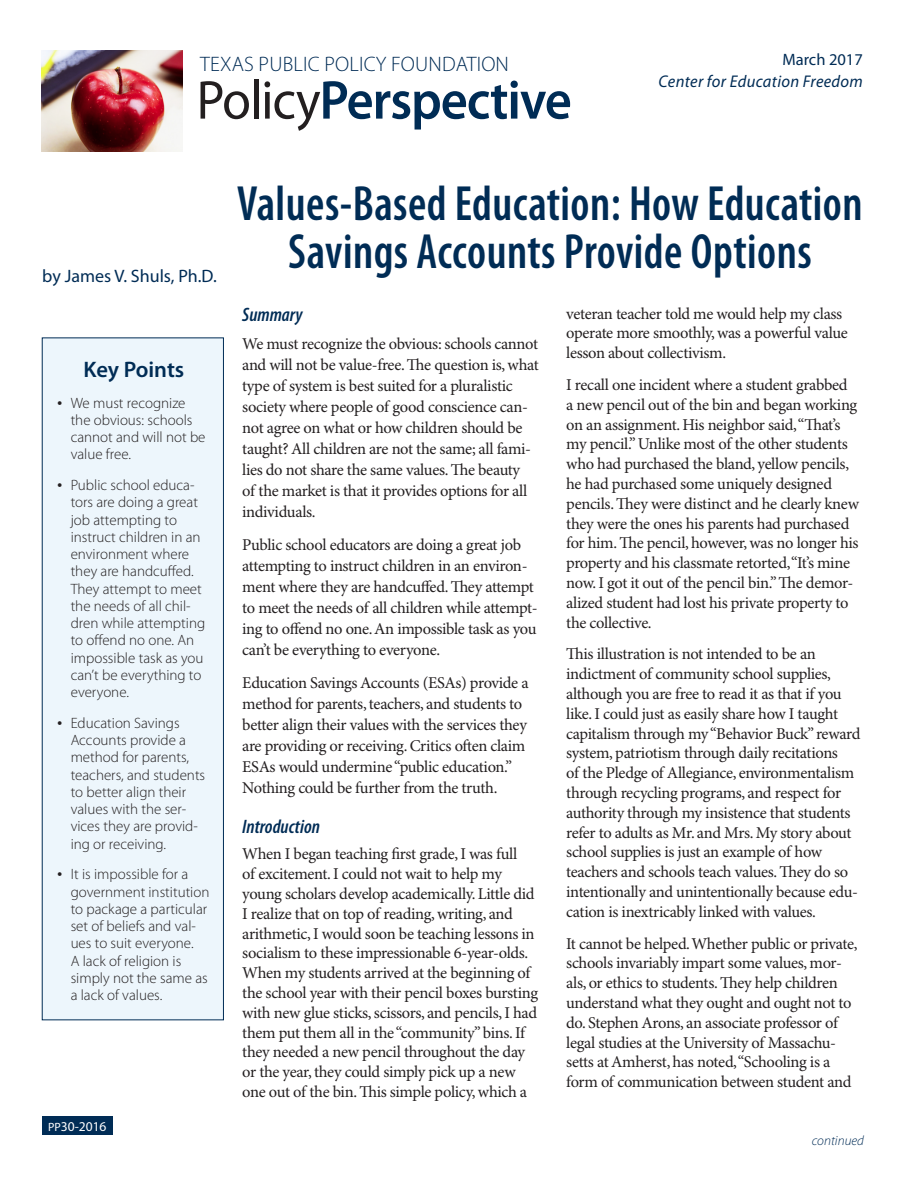
<style>
.page{position:relative;width:918px;height:1188px;background:#fff}
.page>*{position:absolute;margin:0;border:0;box-sizing:border-box;transform-origin:0 0}
.t1{font:600 55.2px "Myriad Pro";letter-spacing:-.02em;color:#002c55;scale:.95 1}
.t2{font:600 condensed 49.8px/48px "Myriad Pro";letter-spacing:.01em;color:#002c55;text-align:center;scale:.93 1}
.t3{font:600 22.5px "Myriad Pro";letter-spacing:-.005em;color:#002c55}
.t4{font:300 21px "Myriad Pro";letter-spacing:.01em;color:#002c55}
.Normal_wrd_7{font:italic 600 condensed 19.5px "Myriad Pro";color:#002c55}
.t5{font:18px "Myriad Pro";color:#002c55}
.t6{font:italic 16.95px "Myriad Pro";letter-spacing:.02em;color:#002c55}
.Normal_wrd_7-2{font:16.5px/19.8px "Minion Pro";letter-spacing:-.02em;color:#231f20}
.t7{font:16.5px "Myriad Pro";color:#002c55}
.t8{font:300 15px/17.2px "Myriad Pro";color:#231f20}
.t9{font:italic 300 13.5px "Myriad Pro";color:#002c55}
.t10{font:13.5px "Myriad Pro";color:#fff}
.s1{font-weight:400;color:#231f20}
.s2{font-family:"Times New Roman";font-weight:400}
.s3{font-size:12px}
</style>
<div class="page">
<div style="left:42px;top:338px;width:182px;height:682px;background:#edf6fc;border:1px solid #002c55"></div>
<img style="left:42px;top:50px;width:141px;height:102px">
<div style="left:42px;top:1117px;width:71px;height:18px;background:#002c55"></div>
<p class="t4" style="left:200px;top:53px;width:310px">TEXAS PUBLIC POLICY FOUNDATION</p>
<p class="t1" style="left:197px;top:65px;width:397px"><span class="s1">Policy</span>Perspective</p>
<p class="t7" style="left:782px;top:50px;width:82px">March 2017</p>
<p class="t6" style="left:659px;top:72px;width:206px">Center for Education Freedom</p>
<p class="t5" style="left:42px;top:267px;width:176px">by James V. Shuls, Ph.D.</p>
<p class="t3" style="left:83px;top:356px;width:102px">Key Points</p>
<p class="t8" style="left:71px;top:394px;width:136px;text-indent:-14px"><span class="s2">•</span> We must recognize the obvious: schools cannot and will not be value free.</p>
<p class="t8" style="left:71px;top:477px;width:136px;text-indent:-14px"><span class="s2">•</span> Public school educa&shy;tors are doing a great job attempting to instruct children in an environment where they are handcuffed.<br>They attempt to meet the needs of all chil&shy;dren while attempting to offend no one. An impossible task as you can’t be everything to everyone.</p>
<p class="t8" style="left:71px;top:714px;width:136px;text-indent:-14px"><span class="s2">•</span> Education Savings<br>Accounts provide a method for parents, teachers, and students to better align their values with the ser&shy;vices they are provid&shy;ing or receiving.</p>
<p class="t8" style="left:71px;top:866px;width:140px;text-indent:-14px"><span class="s2">•</span> It is impossible for a government institution to package a particular set of beliefs and val&shy;ues to suit everyone.<br>A lack of religion is simply not the same as a lack of values.</p>
<p class="t10" style="left:48px;top:1119px;width:60px"><span class="s3">PP</span>30-2016</p>
<p class="t2" style="left:237px;top:179px;width:674px">Values-Based Education: How Education<br>Savings Accounts Provide Options</p>
<p class="Normal_wrd_7" style="left:242px;top:304px;width:62px">Summary</p>
<p class="Normal_wrd_7-2" style="left:242px;top:334px;width:298px;line-height:21px">We must recognize the obvious: schools cannot and will not be value-free. The question is, what type of system is best suited for a pluralistic society where people of good conscience can&shy;not agree on what or how children should be taught? All children are not the same; all fami&shy;lies do not share the same values. The beauty<br>of the market is that it provides options for all individuals.</p>
<p class="Normal_wrd_7-2" style="left:242px;top:535px;width:297px;line-height:21px">Public school educators are doing a great job attempting to instruct children in an environ&shy;ment where they are handcuffed. They attempt to meet the needs of all children while attempt&shy;ing to offend no one. An impossible task as you can’t be everything to everyone.</p>
<p class="Normal_wrd_7-2" style="left:242px;top:673px;width:288px;line-height:21px">Education Savings Accounts (ESAs) provide a method for parents, teachers, and students to better align their values with the services they are providing or receiving. Critics often claim ESAs would undermine “public education.” Nothing could be further from the truth.</p>
<p class="Normal_wrd_7" style="left:242px;top:816px;width:79px">Introduction</p>
<p class="Normal_wrd_7-2" style="left:242px;top:845px;width:297px">When I began teaching first grade, I was full<br>of excitement. I could not wait to help my young scholars develop academically. Little did I realize that on top of reading, writing, and arithmetic, I would soon be teaching lessons in socialism to these impressionable 6-year-olds.<br>When my students arrived at the beginning of the school year with their pencil boxes bursting with new glue sticks, scissors, and pencils, I had them put them all in the “community” bins. If they needed a new pencil throughout the day or the year, they could simply pick up a new one out of the bin. This simple policy, which a</p>
<p class="Normal_wrd_7-2" style="left:566px;top:304px;width:283px">veteran teacher told me would help my class operate more smoothly, was a powerful value lesson about collectivism.</p>
<p class="Normal_wrd_7-2" style="left:566px;top:376px;width:294px">I recall one incident where a student grabbed<br>a new pencil out of the bin and began working on an assignment. His neighbor said, “That’s my pencil.” Unlike most of the other students who had purchased the bland, yellow pencils, he had purchased some uniquely designed pencils. They were distinct and he clearly knew they were the ones his parents had purchased for him. The pencil, however, was no longer his property and his classmate retorted, “It’s mine now. I got it out of the pencil bin.” The demor&shy;alized student had lost his private property to the collective.</p>
<p class="Normal_wrd_7-2" style="left:566px;top:645px;width:296px">This illustration is not intended to be an indictment of community school supplies, although you are free to read it as that if you like. I could just as easily share how I taught capitalism through my “Behavior Buck” reward system, patriotism through daily recitations<br>of the Pledge of Allegiance, environmentalism through recycling programs, and respect for authority through my insistence that students refer to adults as Mr. and Mrs. My story about school supplies is just an example of how teachers and schools teach values. They do so intentionally and unintentionally because edu&shy;cation is inextricably linked with values.</p>
<p class="Normal_wrd_7-2" style="left:566px;top:934px;width:293px">It cannot be helped. Whether public or private, schools invariably impart some values, mor&shy;als, or ethics to students. They help children understand what they ought and ought not to do. Stephen Arons, an associate professor of legal studies at the University of Massachu&shy;setts at Amherst, has noted, “Schooling is a form of communication between student and</p>
<p class="t9" style="left:812px;top:1133px;width:54px">continued</p>
</div>
